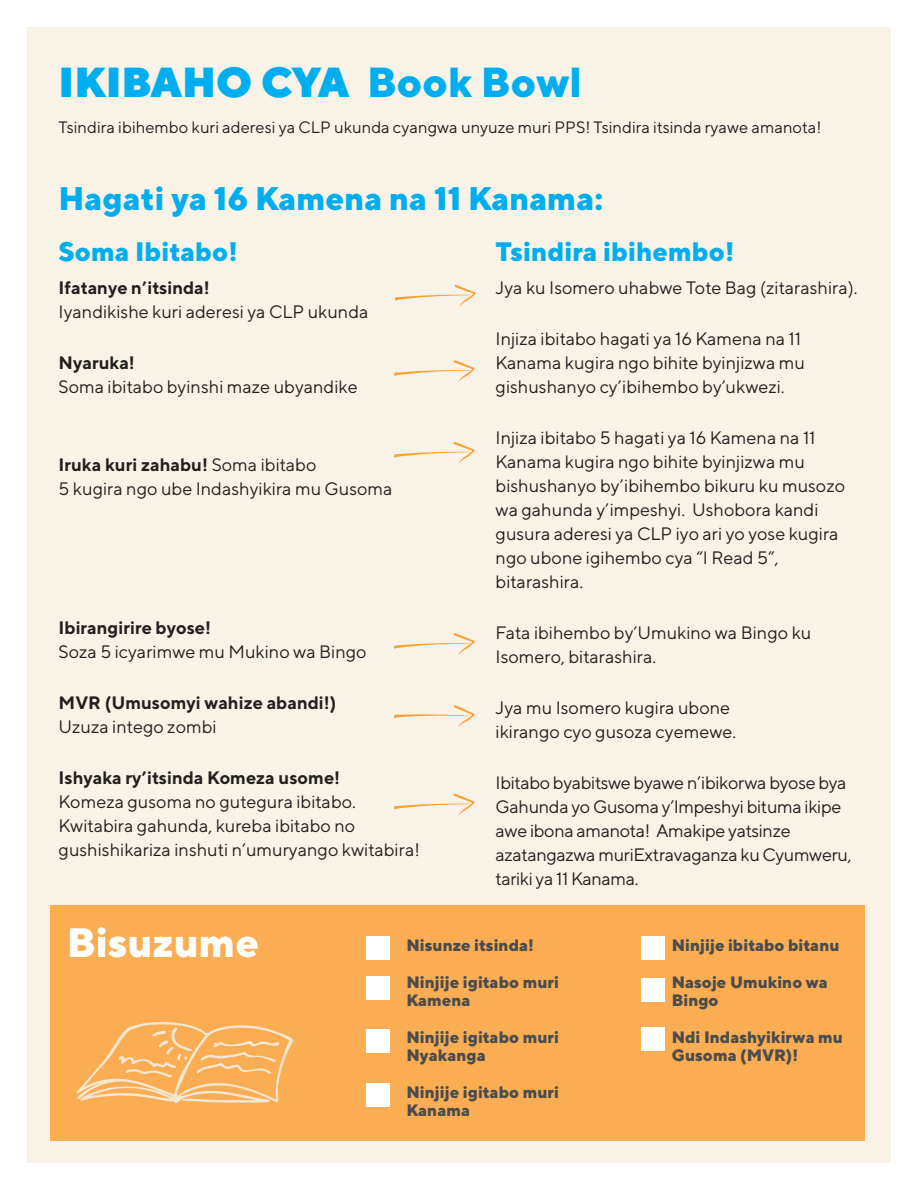
<style>
.page{position:relative;width:918px;height:1188px;background:#fff}
.page>*{position:absolute;margin:0;border:0;box-sizing:border-box;transform-origin:0 0}
.t1{font:900 42px "TT Norms";color:#00aeef}
.t2{font:800 41.1px "TT Norms";color:#fff}
.t3{font:800 32.7px "TT Norms";color:#00aeef}
.t4{font:800 26.7px "TT Norms";color:#00aeef}
.t5{font:18px/24px "TT Norms";color:#231f20}
.t6{font:18px/24px "TT Norms";letter-spacing:-.02em;color:#231f20}
.t7{font:700 18px "TT Norms";color:#231f20}
.t8{font:800 16.5px/18px "TT Norms";color:#4b4c4d}
.t9{font:16.5px "TT Norms";color:#231f20}
.s1{font-weight:800}
.s2{font-weight:700}
</style>
<div class="page">
<div style="left:27px;top:27px;width:864px;height:1135px;background:#f9f3e7"></div>
<div style="left:50px;top:905px;width:815px;height:235px;background:#faad52"></div>
<div style="left:366px;top:936px;width:24px;height:24px;background:#fff"></div>
<div style="left:641px;top:936px;width:24px;height:24px;background:#fff"></div>
<div style="left:366px;top:976px;width:24px;height:24px;background:#fff"></div>
<div style="left:641px;top:979px;width:24px;height:23px;background:#fff"></div>
<div style="left:366px;top:1029px;width:24px;height:24px;background:#fff"></div>
<div style="left:641px;top:1027px;width:24px;height:24px;background:#fff"></div>
<div style="left:366px;top:1083px;width:24px;height:23px;background:#fff"></div>
<svg style="left:395px;top:285px;width:81px;height:21px"></svg>
<svg style="left:394px;top:360px;width:81px;height:22px"></svg>
<svg style="left:394px;top:442px;width:81px;height:21px"></svg>
<svg style="left:394px;top:633px;width:81px;height:22px"></svg>
<svg style="left:394px;top:705px;width:81px;height:22px"></svg>
<svg style="left:394px;top:794px;width:81px;height:21px"></svg>
<svg style="left:76px;top:1022px;width:218px;height:81px"></svg>
<h1 class="t1" style="left:59px;top:55px;width:525px">IKIBAHO CYA <span class="s1">Book Bowl</span></h1>
<p class="t9" style="left:59px;top:117px;width:764px">Tsindira ibihembo kuri aderesi ya CLP ukunda cyangwa unyuze muri PPS! Tsindira itsinda ryawe amanota!</p>
<h3 class="t3" style="left:59px;top:177px;width:546px">Hagati ya 16 Kamena na 11 Kanama:</h3>
<h3 class="t4" style="left:59px;top:235px;width:181px">Soma Ibitabo!</h3>
<p class="t7" style="left:59px;top:276px;width:153px">Ifatanye n’itsinda!</p>
<p class="t5" style="left:59px;top:299px;width:311px">Iyandikishe kuri aderesi ya CLP ukunda</p>
<p class="t7" style="left:59px;top:351px;width:78px">Nyaruka!</p>
<p class="t5" style="left:59px;top:374px;width:301px">Soma ibitabo byinshi maze ubyandike</p>
<h3 class="t4" style="left:496px;top:235px;width:240px">Tsindira ibihembo!</h3>
<p class="t5" style="left:496px;top:275px;width:363px">Jya ku Isomero uhabwe Tote Bag (zitarashira).</p>
<p class="t5" style="left:496px;top:326px;width:311px">Injiza ibitabo hagati ya 16 Kamena na 11<br>Kanama kugira ngo bihite byinjizwa mu gishushanyo cy’ibihembo by’ukwezi.</p>
<p class="t5" style="left:496px;top:425px;width:351px">Injiza ibitabo 5 hagati ya 16 Kamena na 11<br>Kanama kugira ngo bihite byinjizwa mu bishushanyo by’ibihembo bikuru ku musozo wa gahunda y’impeshyi. Ushobora kandi gusura aderesi ya CLP iyo ari yo yose kugira ngo ubone igihembo cya “I Read 5”, bitarashira.</p>
<p class="t5" style="left:496px;top:620px;width:317px">Fata ibihembo by’Umukino wa Bingo ku<br>Isomero, bitarashira.</p>
<p class="t5" style="left:496px;top:695px;width:242px">Jya mu Isomero kugira ubone ikirango cyo gusoza cyemewe.</p>
<p class="t6" style="left:496px;top:770px;width:358px">Ibitabo byabitswe byawe n’ibikorwa byose bya Gahunda yo Gusoma y’Impeshyi bituma ikipe awe ibona amanota! Amakipe yatsinze azatangazwa muriExtravaganza ku Cyumweru, tariki ya 11 Kanama.</p>
<p class="t5" style="left:59px;top:452px;width:336px"><span class="s2">Iruka kuri zahabu!</span> Soma ibitabo<br>5 kugira ngo ube Indashyikira mu Gusoma</p>
<p class="t7" style="left:59px;top:616px;width:154px">Ibirangirire byose!</p>
<p class="t5" style="left:59px;top:639px;width:310px">Soza 5 icyarimwe mu Mukino wa Bingo</p>
<p class="t7" style="left:59px;top:691px;width:279px">MVR (Umusomyi wahize abandi!)</p>
<p class="t5" style="left:59px;top:714px;width:160px">Uzuza intego zombi</p>
<p class="t7" style="left:59px;top:766px;width:283px">Ishyaka ry’itsinda Komeza usome!</p>
<p class="t5" style="left:59px;top:789px;width:363px">Komeza gusoma no gutegura ibitabo.<br>Kwitabira gahunda, kureba ibitabo no gushishikariza inshuti n’umuryango kwitabira!</p>
<h2 class="t2" style="left:67px;top:916px;width:194px">Bisuzume</h2>
<p class="t8" style="left:406px;top:935px;width:129px">Nisunze itsinda!</p>
<p class="t8" style="left:406px;top:973px;width:154px">Ninjije igitabo muri<br>Kamena</p>
<p class="t8" style="left:406px;top:1028px;width:154px">Ninjije igitabo muri<br>Nyakanga</p>
<p class="t8" style="left:406px;top:1083px;width:154px">Ninjije igitabo muri<br>Kanama</p>
<p class="t8" style="left:672px;top:935px;width:169px">Ninjije ibitabo bitanu</p>
<p class="t8" style="left:672px;top:973px;width:158px">Nasoje Umukino wa<br>Bingo</p>
<p class="t8" style="left:672px;top:1028px;width:173px">Ndi Indashyikirwa mu<br>Gusoma (MVR)!</p>
</div>
